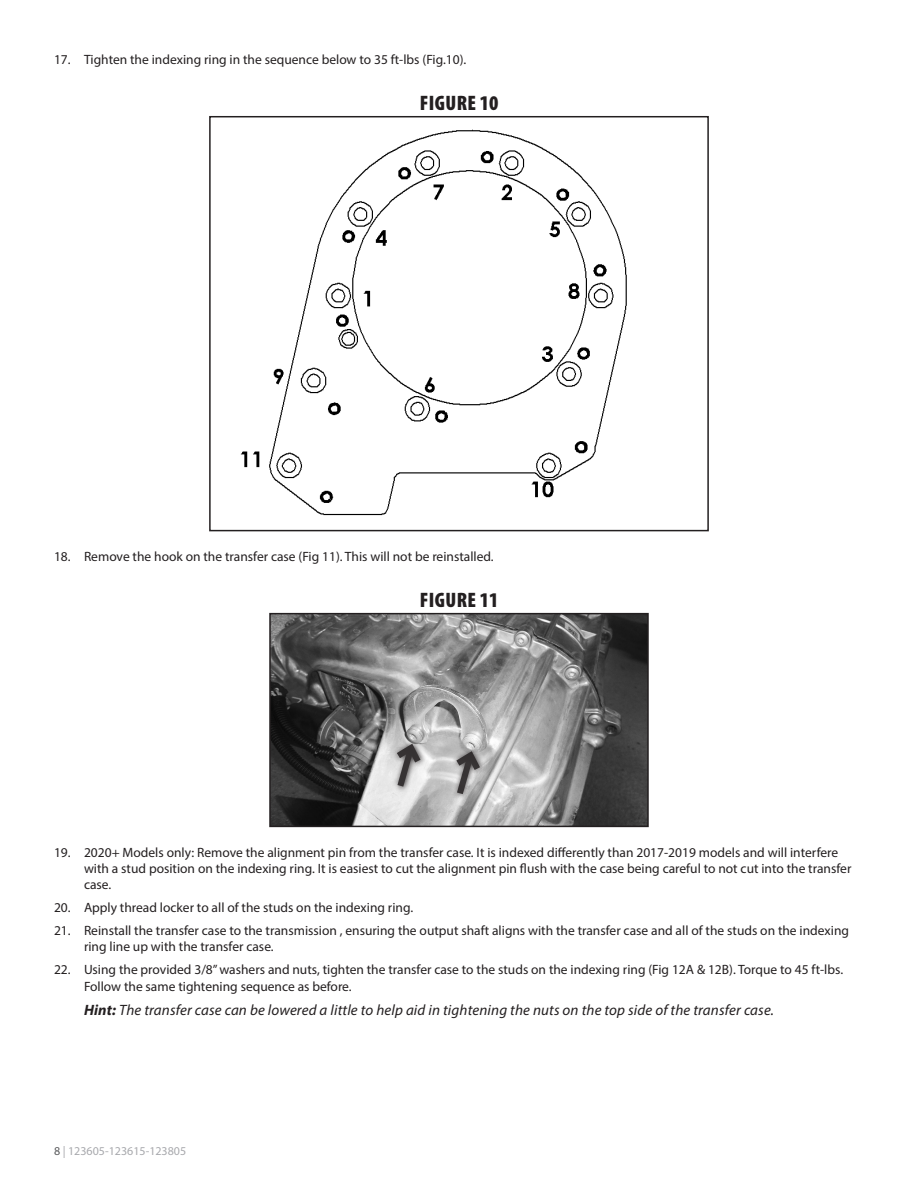
<style>
.page{position:relative;width:918px;height:1188px;background:#fff}
.page>*{position:absolute;margin:0;border:0;box-sizing:border-box;transform-origin:0 0}
.Photo-Caption{font:900 condensed 21px "Myriad Pro";letter-spacing:.02em;color:#231f20}
.Special__-_Note{font:italic 15px "Myriad Pro";letter-spacing:.01em;color:#231f20}
.t1{font:13.5px/16.2px "Myriad Pro";color:#231f20}
.t2{font:12px "Myriad Pro";color:#a8a9ad}
.s1{font-weight:700}
.s2{color:#57585a}
</style>
<div class="page">
<img style="left:240px;top:129px;width:387px;height:387px">
<div style="left:209px;top:116px;width:500px;height:415px;border:2px solid #231f20"></div>
<img style="left:272px;top:616px;width:374px;height:208px">
<div style="left:269px;top:613px;width:380px;height:214px;border:2px solid #231f20"></div>
<svg style="left:390px;top:739px;width:36px;height:54px;background:#b2b1b1"></svg>
<svg style="left:485px;top:747px;width:1px;height:53px"></svg>
<svg style="left:450px;top:747px;width:35px;height:54px;background:#9f9f9f"></svg>
<p class="t1" style="left:54px;top:51px;width:414px">17. Tighten the indexing ring in the sequence below to 35 ft-lbs (Fig.10).</p>
<p class="Photo-Caption" style="left:420px;top:89px;width:80px">FIGURE 10</p>
<p class="t1" style="left:54px;top:548px;width:441px">18. Remove the hook on the transfer case (Fig 11). This will not be reinstalled.</p>
<p class="Photo-Caption" style="left:420px;top:586px;width:80px">FIGURE 11</p>
<p class="t1" style="left:84px;top:844px;width:769px;text-indent:-30px">19. 2020+ Models only: Remove the alignment pin from the transfer case. It is indexed differently than 2017-2019 models and will interfere with a stud position on the indexing ring. It is easiest to cut the alignment pin flush with the case being careful to not cut into the transfer case.</p>
<p class="t1" style="left:54px;top:899px;width:361px">20. Apply thread locker to all of the studs on the indexing ring.</p>
<p class="t1" style="left:84px;top:922px;width:767px;text-indent:-30px">21. Reinstall the transfer case to the transmission , ensuring the output shaft aligns with the transfer case and all of the studs on the indexing ring line up with the transfer case.</p>
<p class="t1" style="left:84px;top:961px;width:761px;text-indent:-30px">22. Using the provided 3/8” washers and nuts, tighten the transfer case to the studs on the indexing ring (Fig 12A &amp; 12B). Torque to 45 ft-lbs.<br>Follow the same tightening sequence as before.</p>
<p class="Special__-_Note" style="left:84px;top:1001px;width:691px"><span class="s1">Hint:</span> The transfer case can be lowered a little to help aid in tightening the nuts on the top side of the transfer case.</p>
<p class="t2" style="left:54px;top:1143px;width:134px"><span class="s2">8</span> | 123605-123615-123805</p>
</div>
